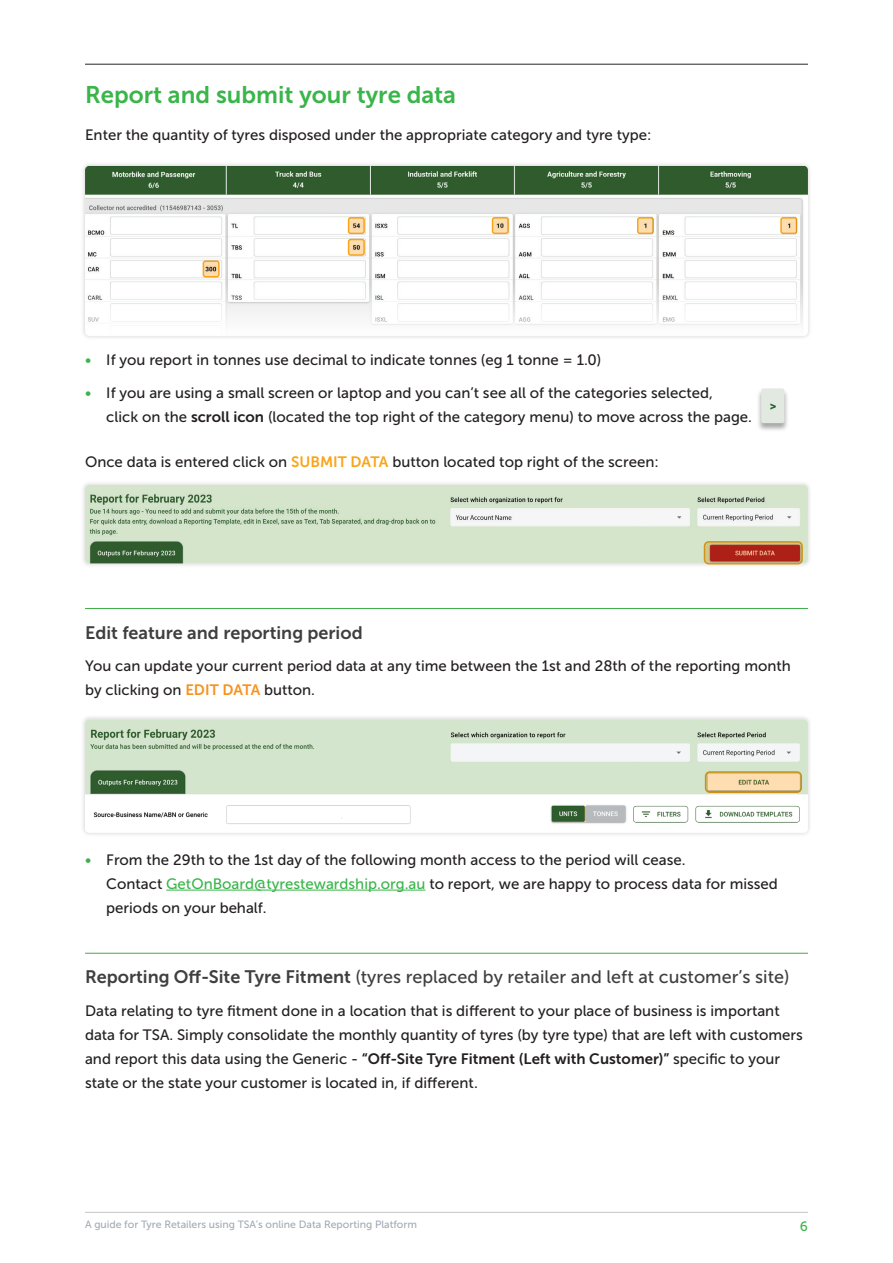
<style>
.page{position:relative;width:893px;height:1263px;background:#fff}
.page>*{position:absolute;margin:0;border:0;box-sizing:border-box;transform-origin:0 0}
.t1{font:24px "Museo Sans 700";color:#3ab54a}
.t2{font:18px "Museo Sans 500";color:#3f3f41}
.t3{font:18px "Museo Sans 700";color:#3f3f41}
.t4{font:15px/24px "Museo Sans 500";color:#231f20}
.t5{font:13.5px "Museo Sans 500";color:#3ab54a}
.t6{font:10.5px "Museo Sans 500";color:#a3aab5}
.s1{color:#3ab54a}
.s2{font-family:"Museo Sans 700"}
.s3{font-family:"Museo Sans 700";color:#f9a51b}
.s4{font-family:"Museo Sans 700";color:#f7931d}
.s5{color:#40ae49}
</style>
<div class="page">
<hr style="left:85px;top:1212px;width:723px;height:1px;background:#c7c4c4">
<hr style="left:85px;top:64px;width:723px;height:1px;background:#3f3f41">
<div style="left:80px;top:161px;width:733px;height:179px;background:#231f20;opacity:.2"></div>
<img style="left:85px;top:166px;width:723px;height:170px">
<svg style="left:203px;top:261px;width:16px;height:16px"></svg>
<div style="left:203px;top:260px;width:17px;height:17px;border:2px solid #f9a51b;border-radius:2px"></div>
<svg style="left:349px;top:218px;width:15px;height:15px"></svg>
<div style="left:348px;top:217px;width:17px;height:17px;border:2px solid #f9a51b;border-radius:2px"></div>
<svg style="left:492px;top:218px;width:16px;height:15px"></svg>
<div style="left:492px;top:217px;width:17px;height:17px;border:2px solid #f9a51b;border-radius:2px"></div>
<div style="left:638px;top:218px;width:15px;height:15px;background:#fedeb1;border-radius:2px"></div>
<div style="left:637px;top:217px;width:17px;height:17px;border:2px solid #f9a51b;border-radius:2px"></div>
<div style="left:781px;top:218px;width:15px;height:15px;background:#fedeb1;border-radius:2px"></div>
<div style="left:780px;top:217px;width:17px;height:17px;border:2px solid #f9a51b;border-radius:2px"></div>
<svg style="left:349px;top:239px;width:15px;height:16px"></svg>
<div style="left:348px;top:239px;width:17px;height:17px;border:2px solid #f9a51b;border-radius:2px"></div>
<div style="left:80px;top:480px;width:733px;height:88px;background:#231f20;opacity:.2"></div>
<img style="left:85px;top:485px;width:723px;height:78px">
<svg style="left:704px;top:542px;width:98px;height:22px;background:#b23427"></svg>
<div style="left:704px;top:541px;width:99px;height:23px;border:2px solid #f9a51b;border-radius:4px"></div>
<div style="left:756px;top:388px;width:33px;height:44px;background:#231f20;opacity:.4"></div>
<img style="left:761px;top:388px;width:23px;height:35px">
<div style="left:80px;top:715px;width:733px;height:122px;background:#f3f3f3"></div>
<img style="left:85px;top:719px;width:723px;height:113px">
<hr style="left:85px;top:608px;width:723px;height:1px;background:#40ae49">
<hr style="left:166px;top:890px;width:259px;height:1px;background:#3ab54a">
<hr style="left:85px;top:953px;width:723px;height:1px;background:#40ae49">
<div style="left:706px;top:772px;width:95px;height:20px;background:#fedeb1;border-radius:4px"></div>
<div style="left:705px;top:771px;width:97px;height:22px;border:2px solid #f9a51b;border-radius:4px"></div>
<h1 class="t1" style="left:85px;top:81px;width:373px">Report and submit your tyre data</h1>
<p class="t4" style="left:85px;top:123px;width:568px">Enter the quantity of tyres disposed under the appropriate category and tyre type:</p>
<p class="t4" style="left:85px;top:348px;width:518px"><span class="s1">•</span> If you report in tonnes use decimal to indicate tonnes (eg 1 tonne = 1.0)</p>
<p class="t4" style="left:106px;top:381px;width:647px;text-indent:-21px"><span class="s1">•</span> If you are using a small screen or laptop and you can’t see all of the categories selected,<br>click on the <span class="s2">scroll icon</span> (located the top right of the category menu) to move across the page.</p>
<p class="t4" style="left:85px;top:450px;width:575px">Once data is entered click on <span class="s3">SUBMIT DATA</span> button located top right of the screen:</p>
<p class="t3" style="left:85px;top:622px;width:279px">Edit feature and reporting period</p>
<p class="t4" style="left:85px;top:654px;width:707px">You can update your current period data at any time between the 1st and 28th of the reporting month by clicking on <span class="s4">EDIT DATA</span> button.</p>
<p class="t4" style="left:106px;top:847px;width:673px;text-indent:-21px"><span class="s5">•</span> From the 29th to the 1st day of the following month access to the period will cease.<br>Contact <span class="s1">GetOnBoard@tyrestewardship.org.au</span> to report, we are happy to process data for missed periods on your behalf.</p>
<p class="t2" style="left:85px;top:967px;width:706px"><span class="s2">Reporting Off-Site Tyre Fitment</span> (tyres replaced by retailer and left at customer’s site)</p>
<p class="t4" style="left:85px;top:999px;width:719px">Data relating to tyre fitment done in a location that is different to your place of business is important data for TSA. Simply consolidate the monthly quantity of tyres (by tyre type) that are left with customers and report this data using the Generic - <span class="s2">“Off-Site Tyre Fitment (Left with Customer)”</span> specific to your state or the state your customer is located in, if different.</p>
<p class="t6" style="left:85px;top:1219px;width:333px">A guide for Tyre Retailers using TSA’s online Data Reporting Platform</p>
<p class="t5" style="left:800px;top:1218px;width:10px">6</p>
</div>
